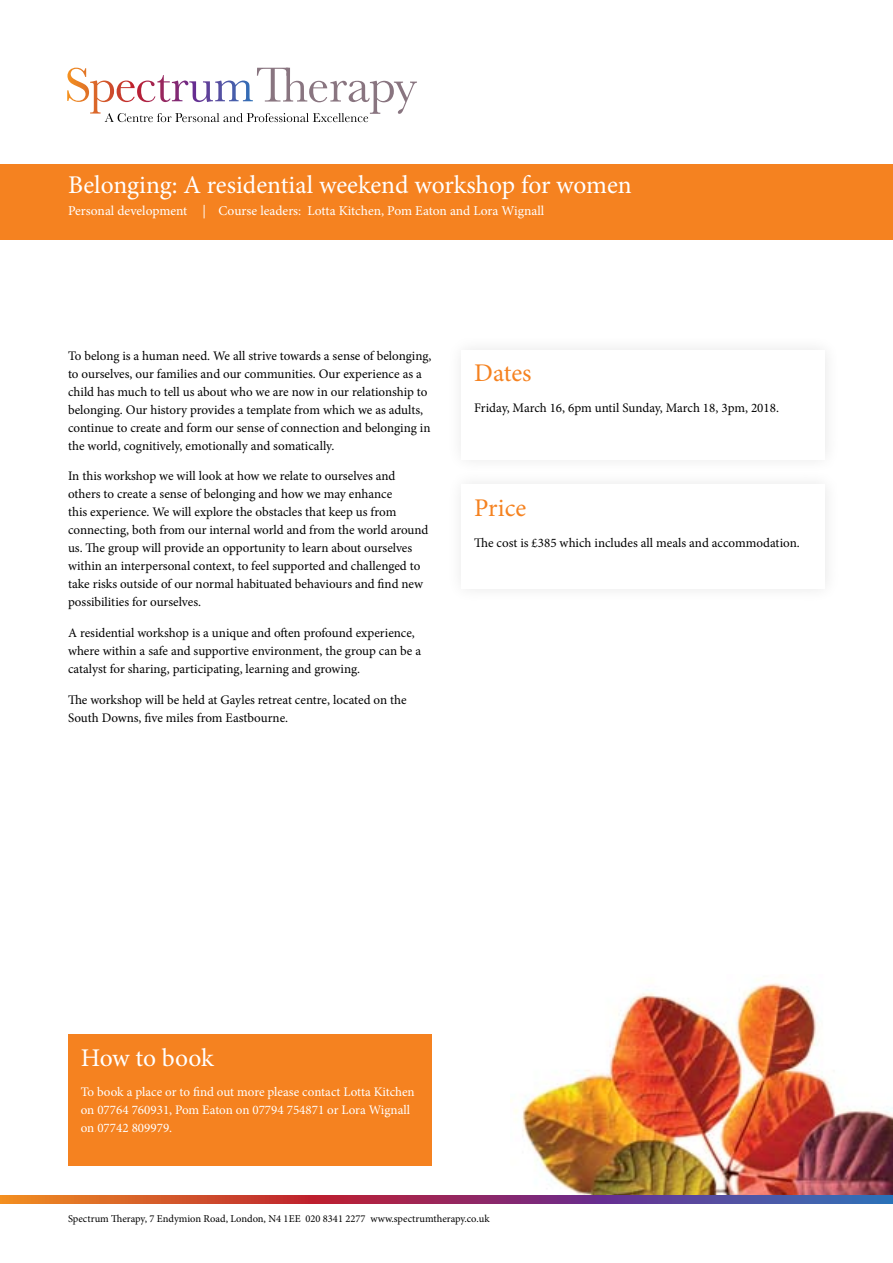
<style>
.page{position:relative;width:893px;height:1263px;background:#fff}
.page>*{position:absolute;margin:0;border:0;box-sizing:border-box;transform-origin:0 0}
.t1{font:25.5px "Minion Pro";letter-spacing:-.005em;color:#fff}
.t2{font:25.5px "Minion Pro";color:#f58220}
.t3{font:13.5px "Minion Pro";letter-spacing:-.005em;color:#fff}
.t4{font:13.05px/18px "Minion Pro";letter-spacing:-.005em;color:#000}
.t5{font:13.05px/18px "Minion Pro";color:#fff}
.t6{font:10.5px "Minion Pro";color:#000}
</style>
<div class="page">
<img style="left:511px;top:979px;width:382px;height:216px">
<svg style="left:67px;top:68px;width:350px;height:54px"></svg>
<div style="left:68px;top:1034px;width:364px;height:132px;background:#f58220"></div>
<div style="left:0;top:164px;width:893px;height:75px;background:#f58220"></div>
<svg style="left:0;top:1195px;width:893px;height:9px;background:#944762"></svg>
<h1 class="t1" style="left:68px;top:167px;width:565px">Belonging: A residential weekend workshop for women</h1>
<p class="t3" style="left:68px;top:202px;width:478px">Personal development | Course leaders: Lotta Kitchen, Pom Eaton and Lora Wignall</p>
<p class="t4" style="left:68px;top:346px;width:365px">To belong is a human need. We all strive towards a sense of belonging, to ourselves, our families and our communities. Our experience as a child has much to tell us about who we are now in our relationship to belonging. Our history provides a template from which we as adults, continue to create and form our sense of connection and belonging in the world, cognitively, emotionally and somatically.</p>
<p class="t4" style="left:68px;top:467px;width:362px">In this workshop we will look at how we relate to ourselves and others to create a sense of belonging and how we may enhance<br>this experience. We will explore the obstacles that keep us from connecting, both from our internal world and from the world around us. The group will provide an opportunity to learn about ourselves within an interpersonal context, to feel supported and challenged to take risks outside of our normal habituated behaviours and find new possibilities for ourselves.</p>
<p class="t4" style="left:68px;top:624px;width:355px">A residential workshop is a unique and often profound experience, where within a safe and supportive environment, the group can be a catalyst for sharing, participating, learning and growing.</p>
<p class="t4" style="left:68px;top:691px;width:340px">The workshop will be held at Gayles retreat centre, located on the<br>South Downs, five miles from Eastbourne.</p>
<h1 class="t2" style="left:474px;top:356px;width:59px">Dates</h1>
<p class="t4" style="left:474px;top:399px;width:306px">Friday, March 16, 6pm until Sunday, March 18, 3pm, 2018.</p>
<h1 class="t2" style="left:474px;top:491px;width:54px">Price</h1>
<p class="t4" style="left:474px;top:534px;width:327px">The cost is £385 which includes all meals and accommodation.</p>
<h1 class="t1" style="left:81px;top:1040px;width:135px">How to book</h1>
<p class="t5" style="left:81px;top:1083px;width:335px">To book a place or to find out more please contact Lotta Kitchen on 07764 760931, Pom Eaton on 07794 754871 or Lora Wignall on 07742 809979.</p>
<p class="t6" style="left:68px;top:1212px;width:423px">Spectrum Therapy, 7 Endymion Road, London, N4 1EE 020 8341 2277 www.spectrumtherapy.co.uk</p>
</div>
